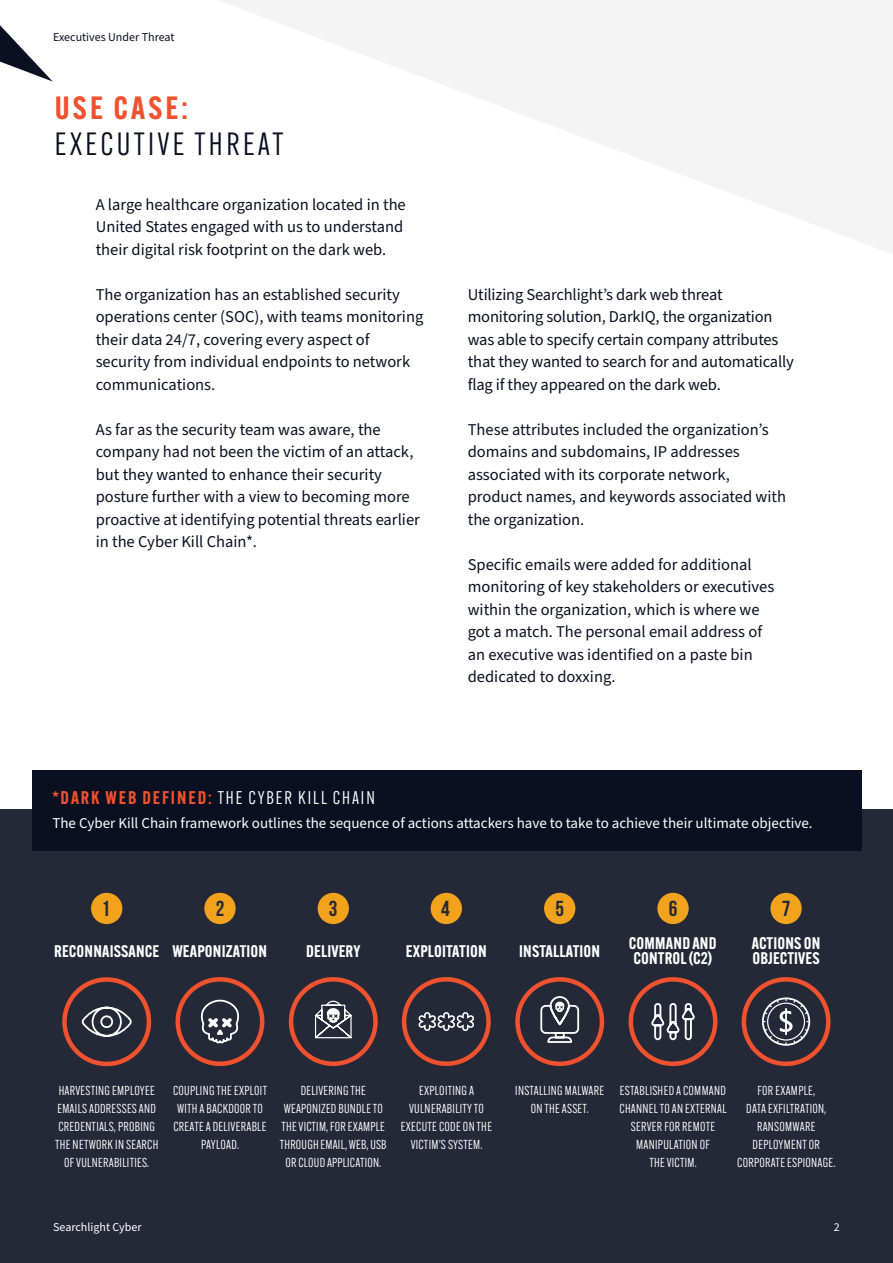
<style>
.page{position:relative;width:893px;height:1263px;background:#fff}
.page>*{position:absolute;margin:0;border:0;box-sizing:border-box;transform-origin:0 0}
.t1{font:31.5px "Alternate Gothic ATF";letter-spacing:.105em;color:#0a1021}
.t2{font:600 31.5px "Alternate Gothic ATF";letter-spacing:.105em;color:#f0512e}
.t3{font:700 21.75px "Bebas Neue";color:#252937}
.t4{font:18px "Alternate Gothic ATF";letter-spacing:.105em;color:#fff}
.t5{font:16.5px/22.5px "Source Sans Pro";color:#0a1021}
.t6{font:600 16.5px/15px "Alternate Gothic ATF";letter-spacing:.01em;color:#fff}
.t7{font:15px "Source Sans Pro";color:#fff}
.t8{font:12.75px/18px "Alternate Gothic ATF";letter-spacing:.02em;color:#fff;text-align:center}
.t9{font:12px "Source Sans Pro";color:#0a1021}
.t10{font:12px "Source Sans Pro";color:#fff}
.s1{font-weight:600;color:#f0512e}
</style>
<div class="page">
<div style="left:0;top:810px;width:893px;height:453px;background:#252937"></div>
<svg style="left:220px;top:0;width:673px;height:254px;fill:#f4f4f5"></svg>
<div style="left:62px;top:977px;width:89px;height:89px;border:4px solid #f0512e;border-radius:50%"></div>
<svg style="left:81px;top:1006px;width:51px;height:31px"></svg>
<div style="left:91px;top:893px;width:31px;height:31px;background:#f1a31e;border-radius:50%"></div>
<div style="left:176px;top:977px;width:88px;height:89px;border:4px solid #f0512e;border-radius:50%"></div>
<svg style="left:200px;top:1000px;width:40px;height:44px"></svg>
<div style="left:204px;top:893px;width:32px;height:31px;background:#f1a31e;border-radius:50%"></div>
<div style="left:515px;top:977px;width:89px;height:89px;border:4px solid #f0512e;border-radius:50%"></div>
<svg style="left:540px;top:996px;width:40px;height:47px"></svg>
<div style="left:544px;top:893px;width:31px;height:31px;background:#f1a31e;border-radius:50%"></div>
<div style="left:289px;top:977px;width:89px;height:89px;border:4px solid #f0512e;border-radius:50%"></div>
<svg style="left:315px;top:1000px;width:37px;height:39px"></svg>
<div style="left:318px;top:893px;width:31px;height:31px;background:#f1a31e;border-radius:50%"></div>
<div style="left:629px;top:977px;width:88px;height:89px;border:4px solid #f0512e;border-radius:50%"></div>
<svg style="left:651px;top:1003px;width:44px;height:38px"></svg>
<div style="left:657px;top:893px;width:32px;height:31px;background:#f1a31e;border-radius:50%"></div>
<div style="left:402px;top:977px;width:89px;height:89px;border:4px solid #f0512e;border-radius:50%"></div>
<svg style="left:419px;top:1012px;width:55px;height:19px"></svg>
<div style="left:431px;top:893px;width:31px;height:31px;background:#f1a31e;border-radius:50%"></div>
<div style="left:742px;top:977px;width:88px;height:89px;border:4px solid #f0512e;border-radius:50%"></div>
<svg style="left:763px;top:998px;width:46px;height:47px"></svg>
<div style="left:770px;top:893px;width:32px;height:31px;background:#f1a31e;border-radius:50%"></div>
<svg style="left:0;top:25px;width:53px;height:57px"></svg>
<div style="left:32px;top:770px;width:829px;height:80px;background:#0a1021"></div>
<p class="t9" style="left:53px;top:29px;width:123px">Executives Under Threat</p>
<p class="t2" style="left:55px;top:88px;width:135px">USE CASE:</p>
<p class="t1" style="left:55px;top:125px;width:230px">EXECUTIVE THREAT</p>
<p class="t5" style="left:96px;top:194px;width:312px">A large healthcare organization located in the<br>United States engaged with us to understand their digital risk footprint on the dark web.</p>
<p class="t5" style="left:96px;top:284px;width:329px">The organization has an established security operations center (SOC), with teams monitoring their data 24/7, covering every aspect of security from individual endpoints to network communications.</p>
<p class="t5" style="left:96px;top:419px;width:326px">As far as the security team was aware, the company had not been the victim of an attack, but they wanted to enhance their security posture further with a view to becoming more proactive at identifying potential threats earlier in the Cyber Kill Chain*.</p>
<p class="t5" style="left:468px;top:283px;width:328px">Utilizing Searchlight’s dark web threat monitoring solution, DarkIQ, the organization was able to specify certain company attributes that they wanted to search for and automatically flag if they appeared on the dark web.</p>
<p class="t5" style="left:468px;top:418px;width:302px">These attributes included the organization’s domains and subdomains, IP addresses associated with its corporate network,</p>
<p class="t5" style="left:468px;top:486px;width:320px">product names, and keywords associated with the organization.</p>
<p class="t5" style="left:468px;top:553px;width:308px">Specific emails were added for additional monitoring of key stakeholders or executives within the organization, which is where we got a match. The personal email address of an executive was identified on a paste bin dedicated to doxxing.</p>
<p class="t4" style="left:52px;top:787px;width:324px"><span class="s1">*DARK WEB DEFINED:</span> THE CYBER KILL CHAIN</p>
<p class="t7" style="left:52px;top:813px;width:762px">The Cyber Kill Chain framework outlines the sequence of actions attackers have to take to achieve their ultimate objective.</p>
<h2 class="t3" style="left:101px;top:896px;width:10px">1</h2>
<p class="t6" style="left:54px;top:943px;width:107px">RECONNAISSANCE</p>
<h2 class="t3" style="left:216px;top:896px;width:10px">2</h2>
<p class="t6" style="left:172px;top:943px;width:96px">WEAPONIZATION</p>
<h2 class="t3" style="left:329px;top:896px;width:10px">3</h2>
<p class="t6" style="left:306px;top:943px;width:56px">DELIVERY</p>
<h2 class="t3" style="left:441px;top:896px;width:10px">4</h2>
<p class="t6" style="left:406px;top:943px;width:82px">EXPLOITATION</p>
<h2 class="t3" style="left:555px;top:896px;width:10px">5</h2>
<p class="t6" style="left:519px;top:943px;width:83px">INSTALLATION</p>
<h2 class="t3" style="left:669px;top:896px;width:10px">6</h2>
<p class="t6" style="left:629px;top:936px;width:89px">COMMAND AND<br>CONTROL (C2)</p>
<h2 class="t3" style="left:782px;top:896px;width:10px">7</h2>
<p class="t6" style="left:752px;top:936px;width:70px">ACTIONS ON<br>OBJECTIVES</p>
<p class="t8" style="left:55px;top:1082px;width:105px">HARVESTING EMPLOYEE<br>EMAILS ADDRESSES AND<br>CREDENTIALS, PROBING<br>THE NETWORK IN SEARCH<br>OF VULNERABILITIES.</p>
<p class="t8" style="left:173px;top:1082px;width:96px">COUPLING THE EXPLOIT<br>WITH A BACKDOOR TO<br>CREATE A DELIVERABLE<br>PAYLOAD.</p>
<p class="t8" style="left:280px;top:1082px;width:108px">DELIVERING THE<br>WEAPONIZED BUNDLE TO<br>THE VICTIM, FOR EXAMPLE<br>THROUGH EMAIL, WEB, USB<br>OR CLOUD APPLICATION.</p>
<p class="t8" style="left:409px;top:1082px;width:76px">EXPLOITING A<br>VULNERABILITY TO</p>
<p class="t8" style="left:401px;top:1118px;width:93px">EXECUTE CODE ON THE<br>VICTIM’S SYSTEM.</p>
<p class="t8" style="left:515px;top:1082px;width:91px">INSTALLING MALWARE</p>
<p class="t8" style="left:531px;top:1100px;width:60px">ON THE ASSET.</p>
<p class="t8" style="left:619px;top:1082px;width:109px">ESTABLISHED A COMMAND<br>CHANNEL TO AN EXTERNAL<br>SERVER FOR REMOTE<br>MANIPULATION OF</p>
<p class="t8" style="left:649px;top:1154px;width:49px">THE VICTIM.</p>
<p class="t8" style="left:757px;top:1082px;width:59px">FOR EXAMPLE,</p>
<p class="t8" style="left:737px;top:1100px;width:100px">DATA EXFILTRATION,<br>RANSOMWARE<br>DEPLOYMENT OR<br>CORPORATE ESPIONAGE.</p>
<p class="t10" style="left:53px;top:1218px;width:90px">Searchlight Cyber</p>
<p class="t10" style="left:834px;top:1218px;width:7px">2</p>
</div>
